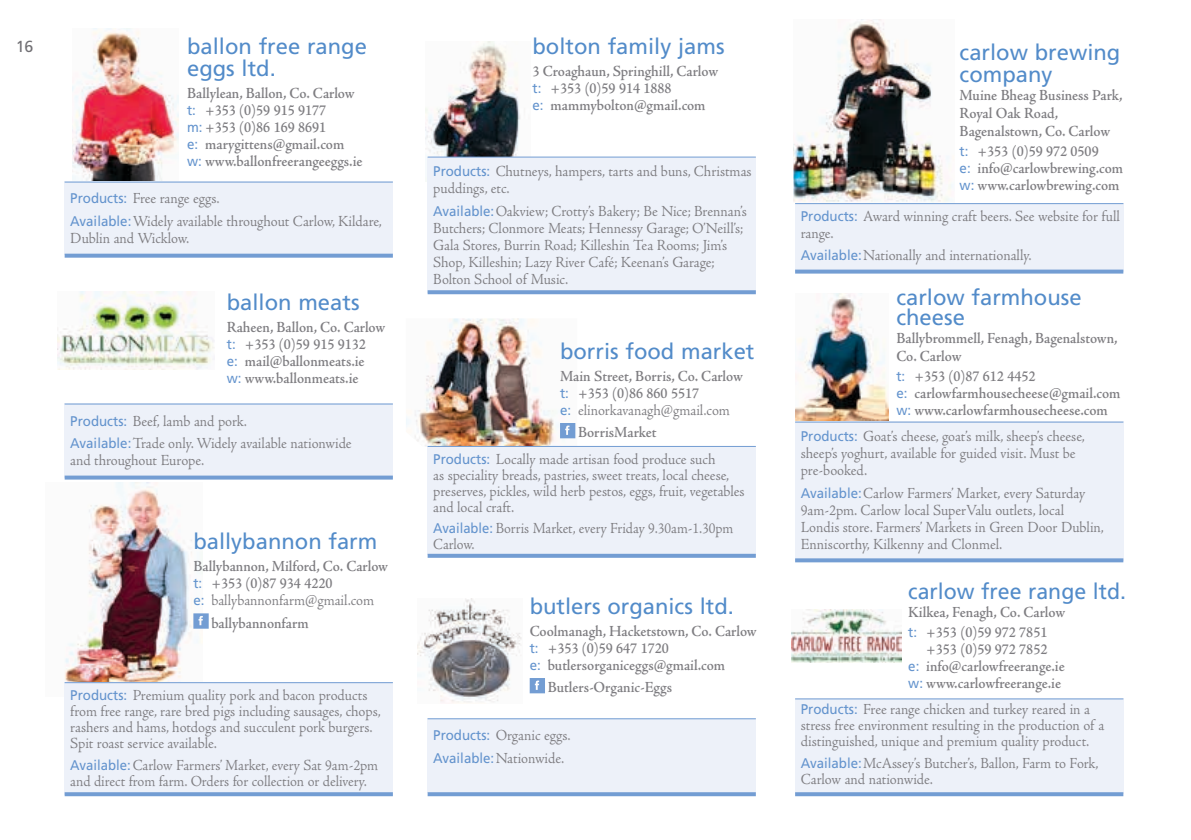
<style>
.page{position:relative;width:1191px;height:840px;background:#fff}
.page>*{position:absolute;margin:0;border:0;box-sizing:border-box;transform-origin:0 0}
.t1{font:22px/22px "Frutiger";color:#528bc9}
.t2{font:16px/17px "Adobe Jenson";color:#7e7d81;scale:.95 1}
.t3{font:600 16px/17px "Adobe Jenson";letter-spacing:-.005em;color:#7e7d81;scale:.95 1}
.t4{font:16px/16px "Adobe Jenson";color:#7e7d81;scale:.94 1}
.t5{font:16px/16px "Adobe Jenson";color:#7e7d81;scale:.93 1}
.t6{font:16px "Frutiger";color:#717074}
.s1{font-family:"Frutiger";font-weight:400;font-size:14px;color:#6393cd}
.s2{font-family:"Frutiger";font-size:14px;color:#6393cd}
.s3{font-weight:400}
</style>
<div class="page">
<img style="left:418px;top:598px;width:104px;height:105px">
<div style="left:795px;top:698px;width:328px;height:95px;background:#edf1f9"></div>
<img style="left:64px;top:482px;width:138px;height:213px">
<img style="left:406px;top:318px;width:170px;height:128px">
<img style="left:73px;top:28px;width:105px;height:153px">
<img style="left:795px;top:293px;width:93px;height:128px">
<img style="left:425px;top:42px;width:96px;height:114px">
<div style="left:65px;top:182px;width:328px;height:73px;background:#edf1f9"></div>
<div style="left:65px;top:403px;width:328px;height:74px;background:#edf1f9"></div>
<div style="left:65px;top:681px;width:328px;height:113px;background:#edf1f9"></div>
<div style="left:427px;top:157px;width:329px;height:135px;background:#edf1f9"></div>
<div style="left:427px;top:446px;width:329px;height:108px;background:#edf1f9"></div>
<div style="left:427px;top:718px;width:329px;height:74px;background:#edf1f9"></div>
<div style="left:795px;top:203px;width:328px;height:69px;background:#edf1f9"></div>
<div style="left:795px;top:421px;width:328px;height:139px;background:#edf1f9"></div>
<img style="left:794px;top:19px;width:159px;height:183px">
<svg style="left:65px;top:253px;width:328px;height:4px"></svg>
<svg style="left:65px;top:475px;width:328px;height:4px"></svg>
<svg style="left:65px;top:792px;width:328px;height:3px"></svg>
<svg style="left:427px;top:290px;width:329px;height:4px"></svg>
<svg style="left:427px;top:553px;width:329px;height:4px"></svg>
<svg style="left:427px;top:792px;width:329px;height:3px"></svg>
<svg style="left:795px;top:792px;width:328px;height:3px"></svg>
<svg style="left:795px;top:269px;width:328px;height:4px"></svg>
<svg style="left:795px;top:558px;width:328px;height:4px"></svg>
<hr style="left:65px;top:181px;width:328px;height:1px;background:#739dd3">
<hr style="left:65px;top:403px;width:328px;height:1px;background:#739dd3">
<hr style="left:65px;top:681px;width:328px;height:1px;background:#739dd3">
<hr style="left:427px;top:156px;width:329px;height:1px;background:#739dd3">
<hr style="left:427px;top:445px;width:329px;height:1px;background:#739dd3">
<hr style="left:427px;top:717px;width:329px;height:1px;background:#739dd3">
<hr style="left:795px;top:698px;width:328px;height:1px;background:#739dd3">
<hr style="left:795px;top:203px;width:328px;height:1px;background:#739dd3">
<svg style="left:530px;top:678px;width:15px;height:15px"></svg>
<svg style="left:193px;top:613px;width:16px;height:15px"></svg>
<svg style="left:560px;top:423px;width:15px;height:15px"></svg>
<img style="left:791px;top:609px;width:110px;height:53px">
<img style="left:58px;top:291px;width:156px;height:78px">
<hr style="left:795px;top:421px;width:328px;height:1px;background:#739dd3">
<p class="t6" style="left:16px;top:37px;width:19px">16</p>
<h1 class="t1" style="left:187px;top:35px;width:181px">ballon free range eggs ltd.</h1>
<p class="t3" style="left:187px;top:85px;width:186px">Ballylean, Ballon, Co. Carlow <span class="s1">t:</span> +353 (0)59 915 9177<br><span class="s1">m:</span> +353 (0)86 169 8691<br><span class="s1">e:</span> marygittens@gmail.com <span class="s1">w:</span> www.ballonfreerangeeggs.ie</p>
<p class="t2" style="left:70px;top:187px;width:330px;line-height:22.6px"><span class="s2">Products:</span> Free range eggs.<br><span class="s2">Available:</span>Widely available throughout Carlow, Kildare,</p>
<p class="t2" style="left:70px;top:230px;width:127px">Dublin and Wicklow.</p>
<h1 class="t1" style="left:227px;top:291px;width:134px">ballon meats</h1>
<p class="t3" style="left:227px;top:319px;width:168px">Raheen, Ballon, Co. Carlow <span class="s1">t:</span> +353 (0)59 915 9132<br><span class="s1">e:</span> mail@ballonmeats.ie<br><span class="s1">w:</span> www.ballonmeats.ie</p>
<p class="t2" style="left:70px;top:410px;width:298px;line-height:22.6px"><span class="s2">Products:</span> Beef, lamb and pork.<br><span class="s2">Available:</span>Trade only. Widely available nationwide</p>
<p class="t2" style="left:70px;top:452px;width:142px">and throughout Europe.</p>
<h1 class="t1" style="left:193px;top:530px;width:185px">ballybannon farm</h1>
<p class="t3" style="left:193px;top:557px;width:206px">Ballybannon, Milford, Co. Carlow <span class="s1">t:</span> +353 (0)87 934 4220<br><span class="s1">e:</span> <span class="s3">ballybannonfarm@gmail.com</span></p>
<p class="t3" style="left:211px;top:614px;width:104px">ballybannonfarm</p>
<p class="t2" style="left:70px;top:687px;width:328px;line-height:16px"><span class="s2">Products:</span> Premium quality pork and bacon products from free range, rare bred pigs including sausages, chops, rashers and hams, hotdogs and succulent pork burgers.<br>Spit roast service available.</p>
<p class="t4" style="left:70px;top:756px;width:329px"><span class="s2">Available:</span>Carlow Farmers’ Market, every Sat 9am-2pm and direct from farm. Orders for collection or delivery.</p>
<h1 class="t1" style="left:532px;top:35px;width:193px">bolton family jams</h1>
<p class="t3" style="left:532px;top:63px;width:197px">3 Croaghaun, Springhill, Carlow <span class="s1">t:</span> +353 (0)59 914 1888<br><span class="s1">e:</span> mammybolton@gmail.com</p>
<p class="t2" style="left:433px;top:163px;width:337px"><span class="s2">Products:</span> Chutneys, hampers, tarts and buns, Christmas puddings, etc.</p>
<p class="t2" style="left:433px;top:203px;width:332px"><span class="s2">Available:</span>Oakview; Crotty’s Bakery; Be Nice; Brennan’s Butchers; Clonmore Meats; Hennessy Garage; O’Neill’s; Gala Stores, Burrin Road; Killeshin Tea Rooms; Jim’s Shop, Killeshin; Lazy River Café; Keenan’s Garage; Bolton School of Music.</p>
<h1 class="t1" style="left:560px;top:340px;width:196px">borris food market</h1>
<p class="t3" style="left:560px;top:367px;width:194px">Main Street, Borris, Co. Carlow <span class="s1">t:</span> +353 (0)86 860 5517<br><span class="s1">e:</span> <span class="s3">elinorkavanagh@gmail.com</span></p>
<p class="t3" style="left:578px;top:424px;width:84px">BorrisMarket</p>
<p class="t2" style="left:433px;top:451px;width:329px;line-height:16px"><span class="s2">Products:</span> Locally made artisan food produce such<br>as speciality breads, pastries, sweet treats, local cheese, preserves, pickles, wild herb pestos, eggs, fruit, vegetables and local craft.</p>
<p class="t5" style="left:433px;top:520px;width:324px"><span class="s2">Available:</span> Borris Market, every Friday 9.30am-1.30pm<br>Carlow.</p>
<h1 class="t1" style="left:530px;top:594px;width:206px">butlers organics ltd.</h1>
<p class="t3" style="left:530px;top:622px;width:240px">Coolmanagh, Hacketstown, Co. Carlow <span class="s1">t:</span> +353 (0)59 647 1720<br><span class="s1">e:</span> butlersorganiceggs@gmail.com</p>
<p class="t3" style="left:548px;top:679px;width:132px">Butlers-Organic-Eggs</p>
<p class="t2" style="left:433px;top:724px;width:146px;line-height:22.6px"><span class="s2">Products:</span> Organic eggs.<br><span class="s2">Available:</span>Nationwide.</p>
<h1 class="t1" style="left:959px;top:41px;width:162px">carlow brewing company</h1>
<p class="t3" style="left:959px;top:86px;width:173px;line-height:18px">Muine Bheag Business Park,<br>Royal Oak Road,<br>Bagenalstown, Co. Carlow</p>
<p class="t3" style="left:959px;top:142px;width:174px"><span class="s1">t:</span> +353 (0)59 972 0509<br><span class="s1">e:</span> info@carlowbrewing.com <span class="s1">w:</span> www.carlowbrewing.com</p>
<p class="t2" style="left:801px;top:208px;width:337px"><span class="s2">Products:</span> Award winning craft beers. See website for full range.</p>
<p class="t2" style="left:801px;top:247px;width:244px"><span class="s2">Available:</span>Nationally and internationally.</p>
<h1 class="t1" style="left:896px;top:287px;width:187px;line-height:20px">carlow farmhouse cheese</h1>
<p class="t3" style="left:896px;top:329px;width:234px;line-height:18px">Ballybrommell, Fenagh, Bagenalstown,<br>Co. Carlow</p>
<p class="t3" style="left:896px;top:367px;width:237px"><span class="s1">t:</span> +353 (0)87 612 4452<br><span class="s1">e:</span> carlowfarmhousecheese@gmail.com <span class="s1">w:</span> www.carlowfarmhousecheese.com</p>
<p class="t2" style="left:801px;top:428px;width:300px"><span class="s2">Products:</span> Goat’s cheese, goat’s milk, sheep’s cheese, sheep’s yoghurt, available for guided visit. Must be pre-booked.</p>
<p class="t2" style="left:801px;top:485px;width:321px"><span class="s2">Available:</span>Carlow Farmers’ Market, every Saturday 9am-2pm. Carlow local SuperValu outlets, local Londis store. Farmers’ Markets in Green Door Dublin, Enniscorthy, Kilkenny and Clonmel.</p>
<h1 class="t1" style="left:908px;top:580px;width:219px">carlow free range ltd.</h1>
<p class="t3" style="left:908px;top:602px;width:167px;line-height:19.8px">Kilkea, Fenagh, Co. Carlow <span class="s1">t:</span> +353 (0)59 972 7851</p>
<p class="t3" style="left:908px;top:641px;width:166px;text-align:center">+353 (0)59 972 7852<br><span class="s1">e:</span> info@carlowfreerange.ie <span class="s1">w:</span> www.carlowfreerange.ie</p>
<p class="t2" style="left:801px;top:701px;width:321px;line-height:16px"><span class="s2">Products:</span> Free range chicken and turkey reared in a stress free environment resulting in the production of a distinguished, unique and premium quality product.</p>
<p class="t2" style="left:801px;top:755px;width:315px;line-height:16px"><span class="s2">Available:</span>McAssey’s Butcher’s, Ballon, Farm to Fork,<br>Carlow and nationwide.</p>
</div>
